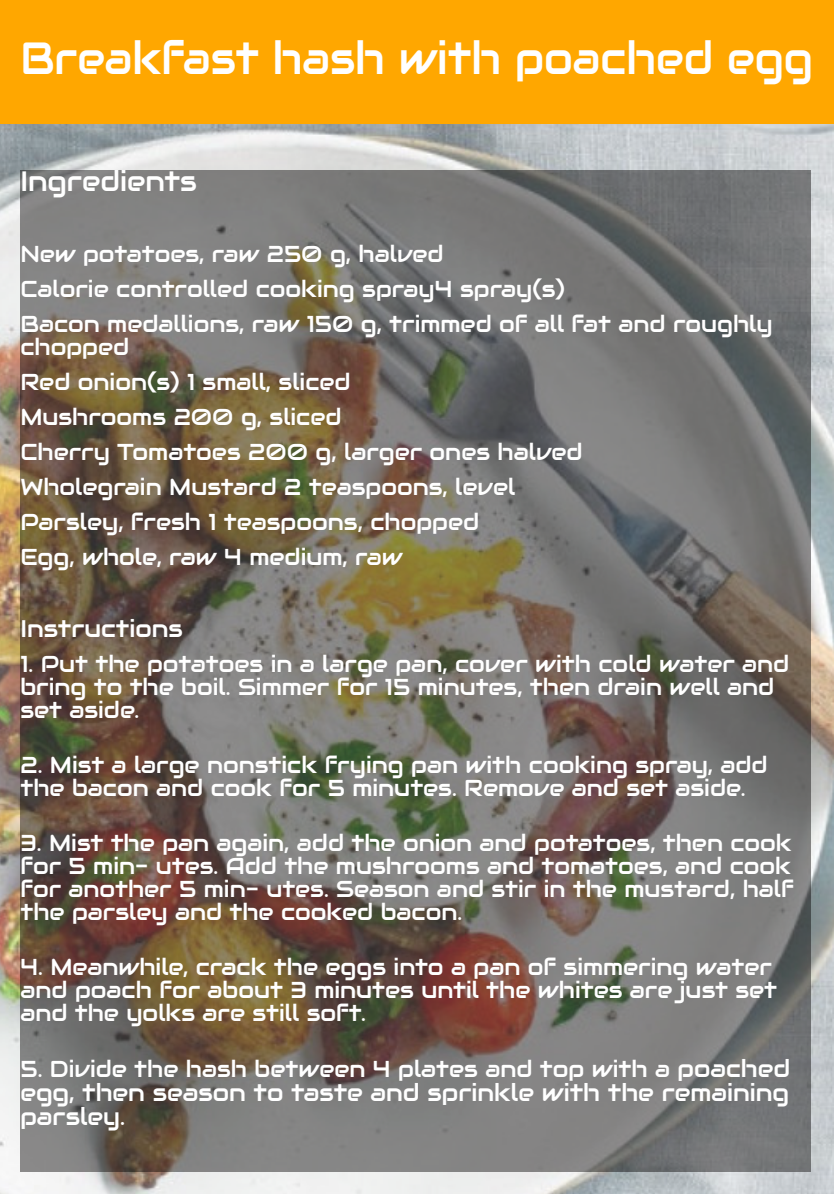
<style>
.page{position:relative;width:834px;height:1194px;background:#fff}
.page>*{position:absolute;margin:0;border:0;box-sizing:border-box;transform-origin:0 0}
.t1{font:45px "Audiowide";color:#fff;scale:.94 1}
.t2{font:28px "Audiowide";color:#fff}
.t3{font:24px/24px "Audiowide";color:#fff}
.t4{font:23px/35px "Audiowide";color:#fff}
.s1{font-size:24px}
</style>
<div class="page">
<img style="left:0;top:124px;width:834px;height:1070px">
<div style="left:20px;top:170px;width:791px;height:1001px;background:#020000;opacity:.44"></div>
<div style="left:0;top:0;width:834px;height:124px;background:#ffa700"></div>
<h1 class="t1" style="left:20px;top:29px;width:845px">Breakfast hash with poached egg</h1>
<p class="t2" style="left:20px;top:163px;width:178px">Ingredients</p>
<p class="t4" style="left:20px;top:237px;width:754px">New potatoes, raw 250 g, halved<br>Calorie controlled cooking spray4 spray(s)<br>Bacon medallions, raw 150 g, trimmed of all fat and roughly</p>
<p class="t4" style="left:20px;top:330px;width:564px">chopped<br>Red onion(s) 1 small, sliced<br>Mushrooms 200 g, sliced<br>Cherry Tomatoes 200 g, larger ones halved<br>Wholegrain Mustard 2 teaspoons, level<br>Parsley, fresh 1 teaspoons, chopped<br>Egg, whole, raw 4 medium, raw</p>
<p class="t3" style="left:20px;top:617px;width:164px">Instructions</p>
<p class="t4" style="left:20px;top:653px;width:771px;line-height:23px">1. Put the potatoes in a large pan, cover with cold water and bring to the boil. Simmer for 15 minutes, then drain well and set aside.</p>
<p class="t4" style="left:20px;top:754px;width:749px;line-height:23px">2. Mist a large nonstick frying pan with cooking spray, add the bacon and cook for 5 minutes. Remove and set aside.</p>
<p class="t4" style="left:20px;top:832px;width:775px;line-height:23px;text-align:justify">3. Mist the pan again, add the onion and potatoes, then cook for 5 min- utes. Add the mushrooms and tomatoes, and cook for another 5 min- utes. Season and stir in the mustard, half the parsley and the cooked bacon.</p>
<p class="t4" style="left:20px;top:956px;width:758px;line-height:23px">4. Meanwhile, crack the eggs into a pan of simmering water and poach for about 3 minutes until the whites are just set and the yolks are still soft.</p>
<p class="t4" style="left:20px;top:1052px;width:771px">5. Divide the hash between 4 plates and top with a <span class="s1">poached</span></p>
<p class="t3" style="left:20px;top:1081px;width:770px">egg, then season to taste and sprinkle with the remaining parsley.</p>
</div>
